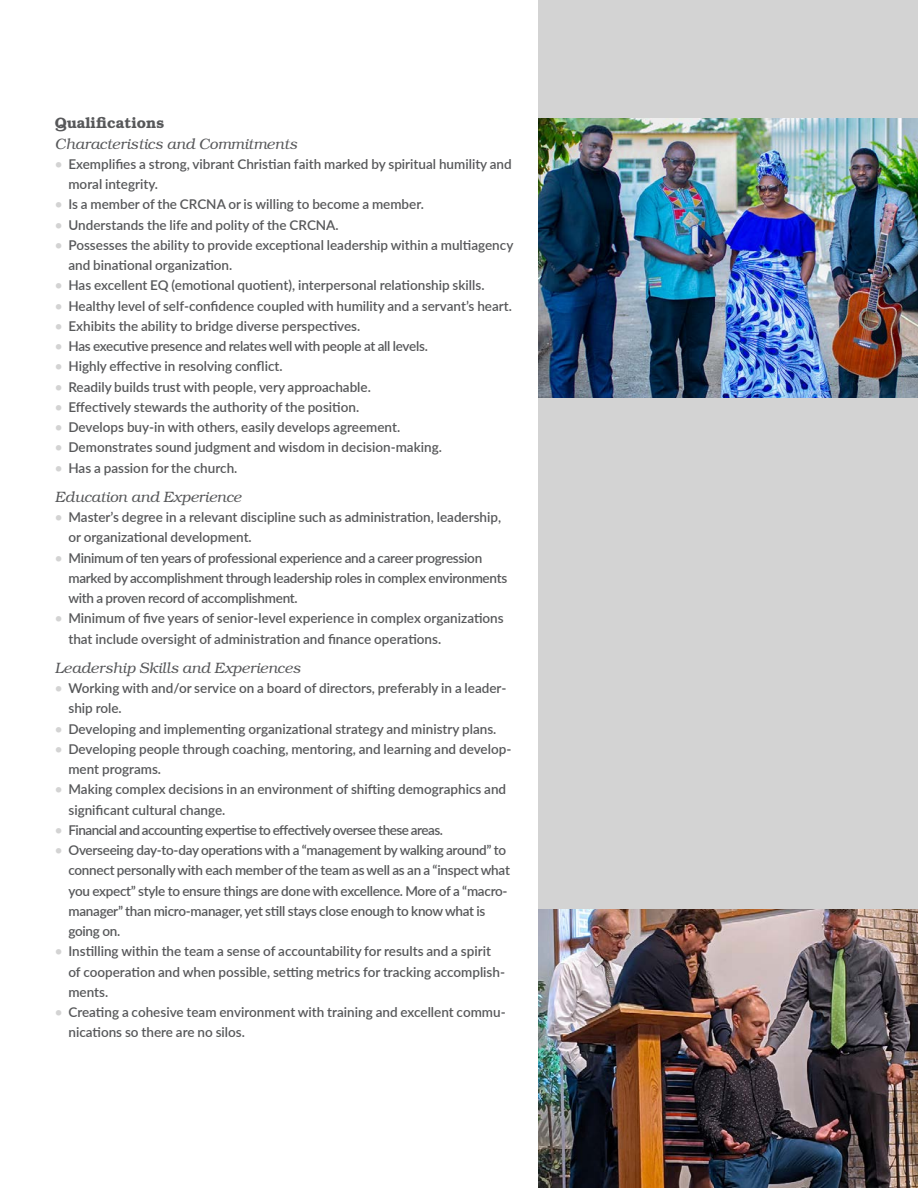
<style>
.page{position:relative;width:918px;height:1188px;background:#fff}
.page>*{position:absolute;margin:0;border:0;box-sizing:border-box;transform-origin:0 0}
.Subhead_B{font:italic 300 15px "Bookman";color:#57585a}
.Subhead_A{font:600 15px "Bookman";color:#57585a}
.t1{font:600 13.5px/20.2px "Lato";color:#57585a}
.t2{font:600 13.5px/20.2px "Lato";letter-spacing:-.02em;color:#57585a}
.t3{font:600 13.5px "Lato";letter-spacing:-.035em;color:#57585a}
.s1{color:#d3d3d3}
</style>
<div class="page">
<div style="left:538px;top:0;width:380px;height:1188px;background:#d3d3d3"></div>
<img style="left:538px;top:119px;width:380px;height:279px">
<img style="left:538px;top:909px;width:380px;height:279px">
<p class="Subhead_A" style="left:55px;top:114px;width:111px">Qualifications</p>
<p class="Subhead_B" style="left:55px;top:135px;width:244px">Characteristics and Commitments</p>
<p class="t1" style="left:68px;top:153px;width:445px;text-indent:-14px"><span class="s1">•</span> Exemplifies a strong, vibrant Christian faith marked by spiritual humility and moral integrity.</p>
<p class="t1" style="left:55px;top:194px;width:371px"><span class="s1">•</span> Is a member of the CRCNA or is willing to become a member.</p>
<p class="t1" style="left:55px;top:214px;width:285px"><span class="s1">•</span> Understands the life and polity of the CRCNA.</p>
<p class="t1" style="left:68px;top:234px;width:446px;text-indent:-14px"><span class="s1">•</span> Possesses the ability to provide exceptional leadership within a multiagency and binational organization.</p>
<p class="t1" style="left:55px;top:275px;width:431px"><span class="s1">•</span> Has excellent EQ (emotional quotient), interpersonal relationship skills.</p>
<p class="t1" style="left:55px;top:295px;width:459px"><span class="s1">•</span> Healthy level of self-confidence coupled with humility and a servant’s heart.</p>
<p class="t1" style="left:55px;top:315px;width:307px"><span class="s1">•</span> Exhibits the ability to bridge diverse perspectives.</p>
<p class="t2" style="left:55px;top:335px;width:374px"><span class="s1">•</span> Has executive presence and relates well with people at all levels.</p>
<p class="t1" style="left:55px;top:356px;width:229px"><span class="s1">•</span> Highly effective in resolving conflict.</p>
<p class="t1" style="left:55px;top:376px;width:317px"><span class="s1">•</span> Readily builds trust with people, very approachable.</p>
<p class="t1" style="left:55px;top:396px;width:306px"><span class="s1">•</span> Effectively stewards the authority of the position.</p>
<p class="t1" style="left:55px;top:416px;width:347px"><span class="s1">•</span> Develops buy-in with others, easily develops agreement.</p>
<p class="t1" style="left:55px;top:437px;width:389px"><span class="s1">•</span> Demonstrates sound judgment and wisdom in decision-making.</p>
<p class="t1" style="left:55px;top:457px;width:184px"><span class="s1">•</span> Has a passion for the church.</p>
<p class="Subhead_B" style="left:55px;top:488px;width:188px">Education and Experience</p>
<p class="t1" style="left:68px;top:506px;width:434px;text-indent:-14px"><span class="s1">•</span> Master’s degree in a relevant discipline such as administration, leadership, or organizational development.</p>
<p class="t2" style="left:68px;top:547px;width:440px;text-indent:-14px"><span class="s1">•</span> Minimum of ten years of professional experience and a career progression marked by accomplishment through leadership roles in complex environments with a proven record of accomplishment.</p>
<p class="t1" style="left:68px;top:608px;width:437px;text-indent:-14px"><span class="s1">•</span> Minimum of five years of senior-level experience in complex organizations that include oversight of administration and finance operations.</p>
<p class="Subhead_B" style="left:55px;top:659px;width:247px">Leadership Skills and Experiences</p>
<p class="t1" style="left:68px;top:677px;width:440px;text-indent:-14px"><span class="s1">•</span> Working with and/or service on a board of directors, preferably in a leader&shy;ship role.</p>
<p class="t1" style="left:55px;top:718px;width:443px"><span class="s1">•</span> Developing and implementing organizational strategy and ministry plans.</p>
<p class="t1" style="left:68px;top:738px;width:444px;text-indent:-14px"><span class="s1">•</span> Developing people through coaching, mentoring, and learning and develop&shy;ment programs.</p>
<p class="t1" style="left:68px;top:779px;width:439px;text-indent:-14px"><span class="s1">•</span> Making complex decisions in an environment of shifting demographics and significant cultural change.</p>
<p class="t3" style="left:55px;top:820px;width:389px"><span class="s1">•</span> Financial and accounting expertise to effectively oversee these areas.</p>
<p class="t2" style="left:68px;top:839px;width:443px;text-indent:-14px"><span class="s1">•</span> Overseeing day-to-day operations with a “management by walking around” to connect personally with each member of the team as well as an a “inspect what you expect” style to ensure things are done with excellence. More of a “macro&shy;manager” than micro-manager, yet still stays close enough to know what is going on.</p>
<p class="t1" style="left:68px;top:941px;width:438px;text-indent:-14px"><span class="s1">•</span> Instilling within the team a sense of accountability for results and a spirit of cooperation and when possible, setting metrics for tracking accomplish&shy;ments.</p>
<p class="t1" style="left:68px;top:1001px;width:439px;text-indent:-14px"><span class="s1">•</span> Creating a cohesive team environment with training and excellent commu&shy;nications so there are no silos.</p>
</div>
